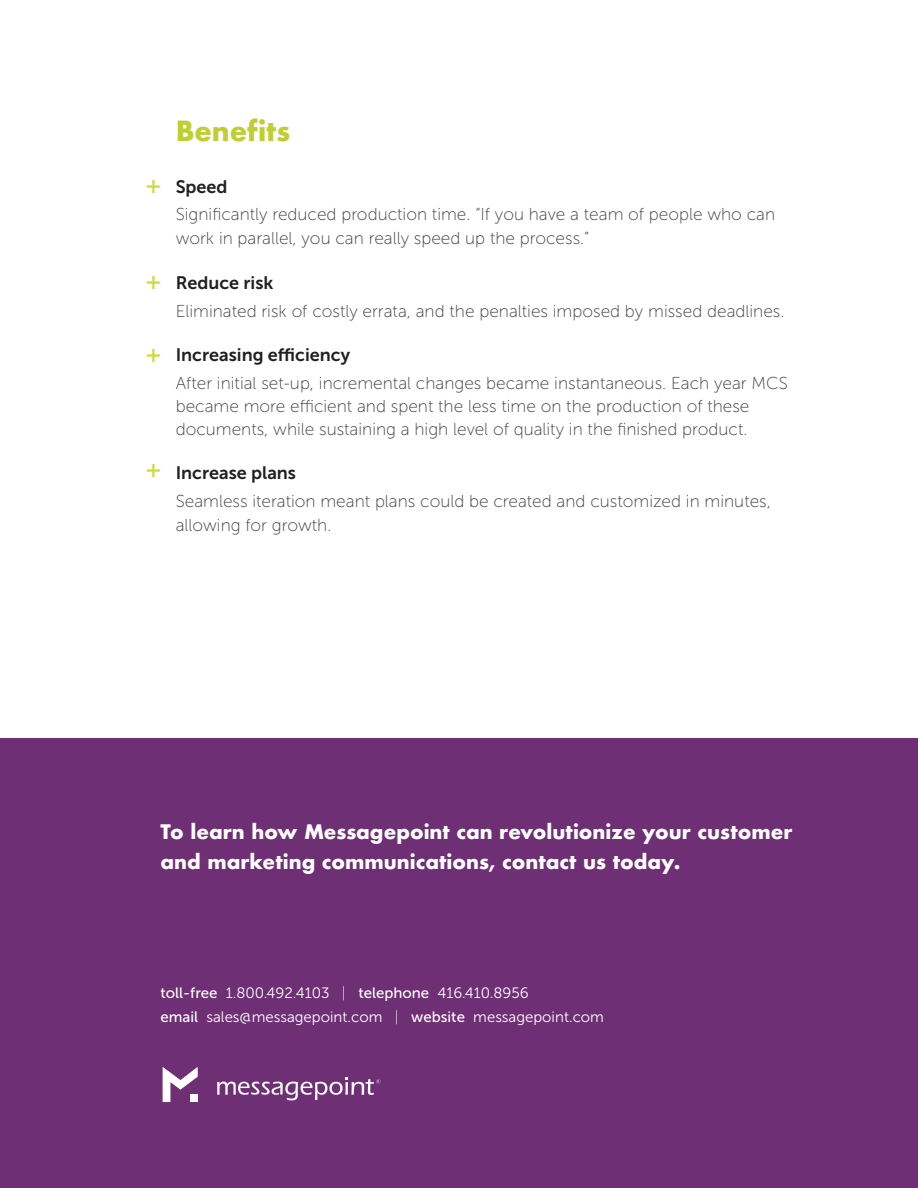
<style>
.page{position:relative;width:918px;height:1188px;background:#fff}
.page>*{position:absolute;margin:0;border:0;box-sizing:border-box;transform-origin:0 0}
.Heading_Level_1{font:700 27px "Futura";color:#bfce31}
.Heading_Level_1-2{font:700 19.5px/30px "Futura";color:#fff}
.Heading_Level_1-3{font:18px "Museo Sans 700";color:#231f20}
.Body{font:17.25px/23.2px "Museo Sans 100";color:#3e3e3f}
.Heading_Level_1-4{font:17.25px/24px "Museo Sans 100";color:#3e3e3f}
.Body-2{font:15px/24px "Museo Sans 300";color:#fff}
.s1{font-family:"Museo Sans 500"}
.s2{font-family:"Museo Sans 100"}
</style>
<div class="page">
<div style="left:0;top:739px;width:918px;height:449px;background:#6f2f75"></div>
<svg style="left:217px;top:1077px;width:164px;height:23px"></svg>
<svg style="left:163px;top:1067px;width:35px;height:35px"></svg>
<div style="left:190px;top:1095px;width:8px;height:7px;background:#fff"></div>
<p class="Heading_Level_1" style="left:176px;top:112px;width:116px">Benefits</p>
<p class="Heading_Level_1-3" style="left:176px;top:177px;width:53px">Speed</p>
<p class="Heading_Level_1-4" style="left:176px;top:203px;width:601px">Significantly reduced production time. “If you have a team of people who can work in parallel, you can really speed up the process.”</p>
<p class="Heading_Level_1-3" style="left:176px;top:272px;width:99px">Reduce risk</p>
<p class="Body" style="left:176px;top:300px;width:610px">Eliminated risk of costly errata, and the penalties imposed by missed deadlines.</p>
<p class="Heading_Level_1-3" style="left:176px;top:345px;width:176px">Increasing efficiency</p>
<p class="Body" style="left:176px;top:371px;width:614px">After initial set-up, incremental changes became instantaneous. Each year MCS became more efficient and spent the less time on the production of these documents, while sustaining a high level of quality in the finished product.</p>
<p class="Heading_Level_1-3" style="left:176px;top:463px;width:122px">Increase plans</p>
<p class="Body" style="left:176px;top:489px;width:597px;line-height:24px">Seamless iteration meant plans could be created and customized in minutes, allowing for growth.</p>
<p class="Heading_Level_1-2" style="left:161px;top:816px;width:633px">To learn how Messagepoint can revolutionize your customer and marketing communications, contact us today.</p>
<p class="Body-2" style="left:161px;top:981px;width:445px"><span class="s1">toll-free</span> 1.800.492.4103 <span class="s2">|</span> <span class="s1">telephone</span> 416.410.8956<br><span class="s1">email</span> sales@messagepoint.com <span class="s2">|</span> <span class="s1">website</span> messagepoint.com</p>
</div>
